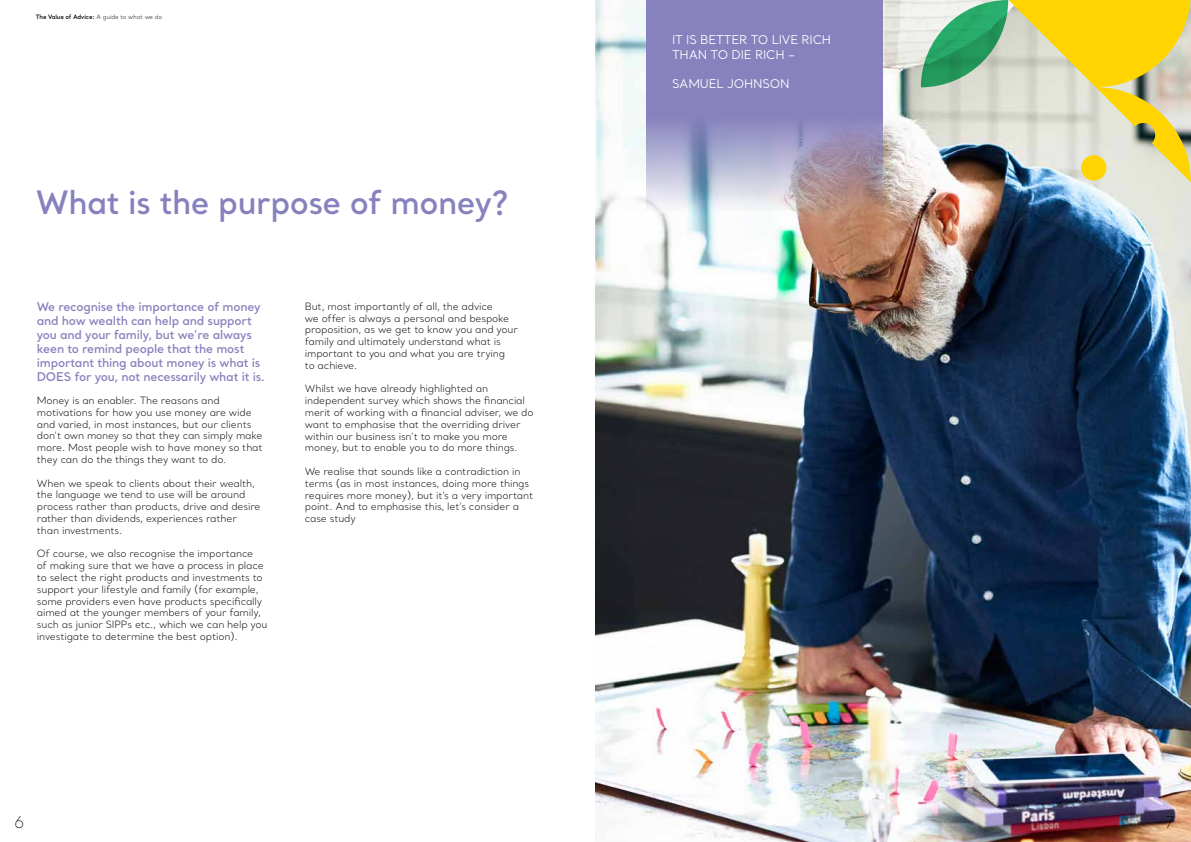
<style>
.page{position:relative;width:1191px;height:842px;background:#fff}
.page>*{position:absolute;margin:0;border:0;box-sizing:border-box;transform-origin:0 0}
.t1{font:600 32px "Santral";letter-spacing:-.015em;color:#8781bd}
.t2{font:200 16px "Santral";color:#000}
.t3{font:600 12px/14px "Santral";letter-spacing:-.015em;color:#8781bd}
.t4{font:12px/14.4px "Santral";letter-spacing:-.015em;color:#fff}
.t5{font:300 10px/11.8px "Santral";letter-spacing:-.015em;color:#000}
.t6{font:600 6px "Santral";letter-spacing:-.015em;color:#000}
.s1{font-weight:300}
</style>
<div class="page">
<img style="left:595px;top:0;width:596px;height:842px">
<svg style="left:921px;top:0;width:269px;height:182px;background:#c9ca89"></svg>
<div style="left:1081px;top:155px;width:25px;height:26px;background:#ffd400;border-radius:50%"></div>
<svg style="left:646px;top:0;width:237px;height:212px;background:#9892bf"></svg>
<p class="t6" style="left:36px;top:13px;width:128px">The Value of Advice: <span class="s1">A guide to what we do</span></p>
<h1 class="t1" style="left:36px;top:181px;width:474px">What is the purpose of money?</h1>
<p class="t3" style="left:37px;top:300px;width:230px">We recognise the importance of money and how wealth can help and support you and your family, but we’re always keen to remind people that the most important thing about money is what is DOES for you, not necessarily what it is.</p>
<p class="t5" style="left:37px;top:394px;width:227px">Money is an enabler. The reasons and motivations for how you use money are wide and varied, in most instances, but our clients don’t own money so that they can simply make more. Most people wish to have money so that they can do the things they want to do.</p>
<p class="t5" style="left:37px;top:477px;width:225px">When we speak to clients about their wealth, the language we tend to use will be around process rather than products, drive and desire rather than dividends, experiences rather than investments.</p>
<p class="t5" style="left:37px;top:548px;width:232px">Of course, we also recognise the importance<br>of making sure that we have a process in place to select the right products and investments to support your lifestyle and family (for example, some providers even have products specifically aimed at the younger members of your family, such as junior SIPPs etc., which we can help you investigate to determine the best option).</p>
<p class="t5" style="left:305px;top:300px;width:215px">But, most importantly of all, the advice<br>we offer is always a personal and bespoke proposition, as we get to know you and your family and ultimately understand what is important to you and what you are trying<br>to achieve.</p>
<p class="t5" style="left:305px;top:383px;width:230px">Whilst we have already highlighted an independent survey which shows the financial merit of working with a financial adviser, we do want to emphasise that the overriding driver within our business isn’t to make you more money, but to enable you to do more things.</p>
<p class="t5" style="left:305px;top:465px;width:230px">We realise that sounds like a contradiction in terms (as in most instances, doing more things requires more money), but it’s a very important point. And to emphasise this, let’s consider a case study</p>
<h2 class="t2" style="left:14px;top:812px;width:12px">6</h2>
<p class="t4" style="left:672px;top:33px;width:160px">IT IS BETTER TO LIVE RICH<br>THAN TO DIE RICH –</p>
<p class="t4" style="left:672px;top:76px;width:119px">SAMUEL JOHNSON</p>
<h2 class="t2" style="left:1165px;top:812px;width:11px">7</h2>
</div>
